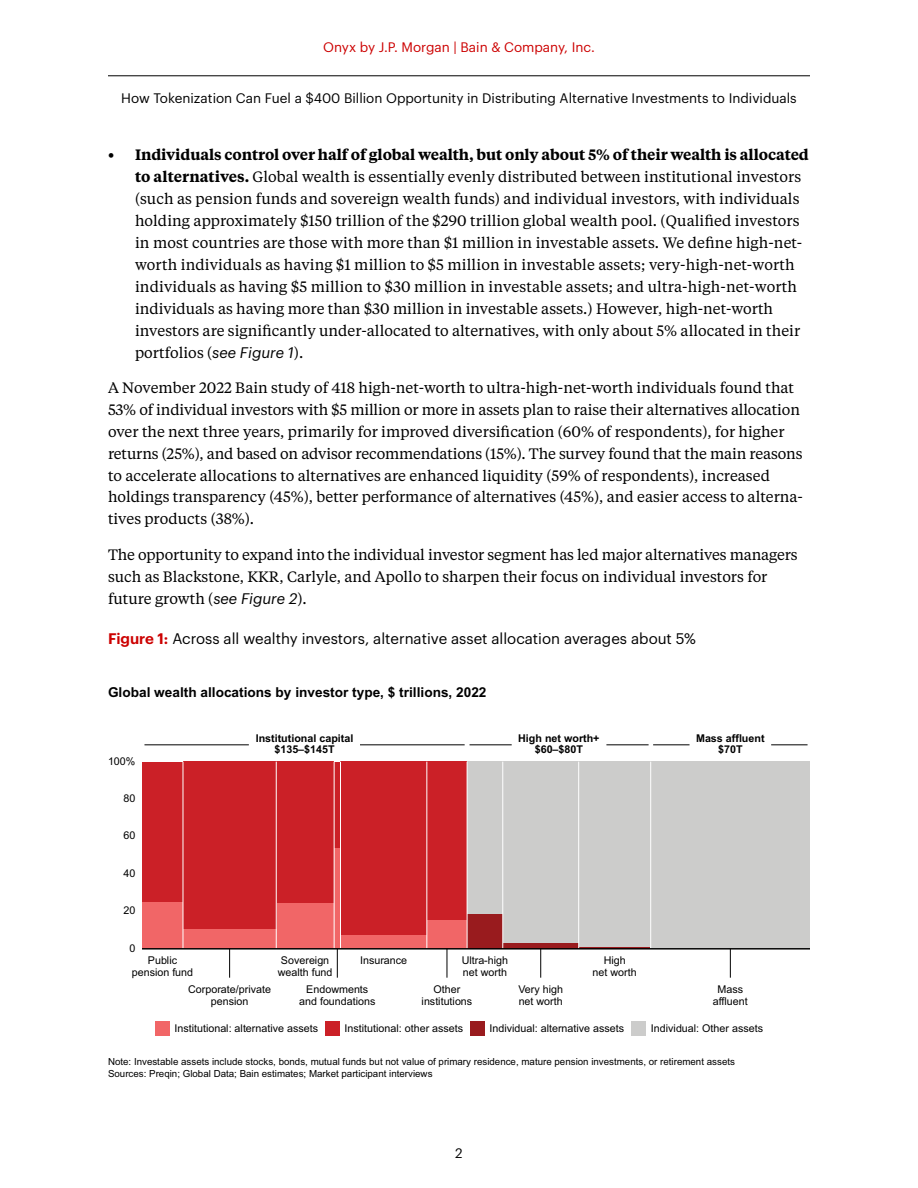
<style>
.page{position:relative;width:918px;height:1188px;background:#fff}
.page>*{position:absolute;margin:0;border:0;box-sizing:border-box;transform-origin:0 0}
.t1{font:15px/21.9px "Tiempos Text";color:#000}
.t2{font:15px "Graphik";color:#000}
.t3{font:700 13.65px "Arial";color:#000}
.t4{font:13.5px "Graphik";color:#000}
.t5{font:13.5px "Graphik";color:#c00}
.t6{font:10.8px/11.7px "Arial";color:#000;text-align:center}
.t7{font:700 10.8px/11.7px "Arial";color:#000;text-align:center}
.t8{font:9.75px/11.7px "Arial";color:#000}
.s1{font-weight:600}
.s2{font-family:"Graphik";font-style:italic}
.s3{font-weight:600;color:#c00}
</style>
<div class="page">
<hr style="left:108px;top:76px;width:702px;height:1px;background:#000">
<div style="left:155px;top:1021px;width:15px;height:15px;background:#f16667"></div>
<div style="left:325px;top:1021px;width:15px;height:15px;background:#cb2027"></div>
<div style="left:470px;top:1021px;width:15px;height:15px;background:#991b1e"></div>
<div style="left:631px;top:1021px;width:15px;height:15px;background:#cccccb"></div>
<div style="left:142px;top:901px;width:41px;height:48px;background:#f16667"></div>
<div style="left:142px;top:762px;width:41px;height:139px;background:#cb2027"></div>
<div style="left:276px;top:903px;width:58px;height:46px;background:#f16667"></div>
<div style="left:276px;top:762px;width:58px;height:141px;background:#cb2027"></div>
<div style="left:334px;top:848px;width:7px;height:101px;background:#f16667"></div>
<div style="left:334px;top:762px;width:7px;height:86px;background:#cb2027"></div>
<div style="left:427px;top:920px;width:40px;height:29px;background:#f16667"></div>
<div style="left:427px;top:762px;width:40px;height:158px;background:#cb2027"></div>
<div style="left:341px;top:935px;width:86px;height:14px;background:#f16667"></div>
<div style="left:341px;top:762px;width:86px;height:173px;background:#cb2027"></div>
<div style="left:183px;top:929px;width:93px;height:20px;background:#f16667"></div>
<div style="left:183px;top:762px;width:93px;height:167px;background:#cb2027"></div>
<div style="left:467px;top:914px;width:36px;height:35px;background:#991b1e"></div>
<div style="left:467px;top:762px;width:36px;height:152px;background:#cccccb"></div>
<hr style="left:579px;top:947px;width:72px;height:2px;background:#991b1e">
<div style="left:579px;top:762px;width:72px;height:185px;background:#cccccb"></div>
<div style="left:503px;top:943px;width:76px;height:6px;background:#991b1e"></div>
<div style="left:503px;top:762px;width:76px;height:181px;background:#cccccb"></div>
<div style="left:651px;top:762px;width:159px;height:187px;background:#cccccb"></div>
<hr style="left:183px;top:762px;width:1px;height:187px;background:#fff">
<svg style="left:229px;top:950px;width:1px;height:28px"></svg>
<hr style="left:144px;top:745px;width:105px;height:1px;background:#000">
<hr style="left:360px;top:745px;width:105px;height:1px;background:#000">
<hr style="left:470px;top:745px;width:42px;height:1px;background:#000">
<hr style="left:606px;top:745px;width:43px;height:1px;background:#000">
<hr style="left:653px;top:745px;width:37px;height:1px;background:#000">
<hr style="left:771px;top:745px;width:37px;height:1px;background:#000">
<svg style="left:447px;top:950px;width:1px;height:28px"></svg>
<svg style="left:540px;top:950px;width:1px;height:28px"></svg>
<svg style="left:730px;top:950px;width:1px;height:28px"></svg>
<svg style="left:337px;top:950px;width:1px;height:28px"></svg>
<hr style="left:340px;top:762px;width:1px;height:187px;background:#fff">
<hr style="left:427px;top:762px;width:1px;height:187px;background:#fff">
<hr style="left:578px;top:762px;width:1px;height:187px;background:#fff">
<hr style="left:650px;top:762px;width:1px;height:187px;background:#fff">
<hr style="left:503px;top:762px;width:1px;height:187px;background:#fff">
<hr style="left:467px;top:762px;width:1px;height:187px;background:#fff">
<hr style="left:334px;top:762px;width:1px;height:187px;background:#fff">
<hr style="left:276px;top:762px;width:1px;height:187px;background:#fff">
<hr style="left:142px;top:948px;width:668px;height:2px;background:#000">
<p class="t5" style="left:323px;top:37px;width:273px">Onyx by J.P. Morgan | Bain &amp; Company, Inc.</p>
<p class="t4" style="left:121px;top:88px;width:677px">How Tokenization Can Fuel a $400 Billion Opportunity in Distributing Alternative Investments to Individuals</p>
<p class="t1" style="left:135px;top:144px;width:675px;text-indent:-27px"><span class="s1">• Individuals control over half of global wealth, but only about 5% of their wealth is allocated to alternatives.</span> Global wealth is essentially evenly distributed between institutional investors (such as pension funds and sovereign wealth funds) and individual investors, with individuals holding approximately $150 trillion of the $290 trillion global wealth pool. (Qualified investors in most countries are those with more than $1 million in investable assets. We define high-net&shy;worth individuals as having $1 million to $5 million in investable assets; very-high-net-worth individuals as having $5 million to $30 million in investable assets; and ultra-high-net-worth individuals as having more than $30 million in investable assets.) However, high-net-worth investors are significantly under-allocated to alternatives, with only about 5% allocated in their portfolios (<span class="s2">see Figure 1</span>).</p>
<p class="t1" style="left:108px;top:376px;width:696px">A November 2022 Bain study of 418 high-net-worth to ultra-high-net-worth individuals found that 53% of individual investors with $5 million or more in assets plan to raise their alternatives allocation over the next three years, primarily for improved diversification (60% of respondents), for higher returns (25%), and based on advisor recommendations (15%). The survey found that the main reasons to accelerate allocations to alternatives are enhanced liquidity (59% of respondents), increased holdings transparency (45%), better performance of alternatives (45%), and easier access to alterna&shy;tives products (38%).</p>
<p class="t1" style="left:108px;top:543px;width:691px">The opportunity to expand into the individual investor segment has led major alternatives managers such as Blackstone, KKR, Carlyle, and Apollo to sharpen their focus on individual investors for future growth (<span class="s2">see Figure 2</span>).</p>
<p class="t2" style="left:108px;top:627px;width:590px"><span class="s3">Figure 1:</span> Across all wealthy investors, alternative asset allocation averages about 5%</p>
<p class="t3" style="left:108px;top:682px;width:380px">Global wealth allocations by investor type, $ trillions, 2022</p>
<p class="t6" style="left:108px;top:755px;width:29px">100%</p>
<p class="t6" style="left:124px;top:792px;width:13px">80</p>
<p class="t6" style="left:124px;top:830px;width:13px">60</p>
<p class="t6" style="left:124px;top:867px;width:13px">40</p>
<p class="t6" style="left:124px;top:905px;width:13px">20</p>
<p class="t6" style="left:129px;top:942px;width:7px">0</p>
<p class="t6" style="left:132px;top:954px;width:63px">Public pension fund</p>
<p class="t7" style="left:256px;top:732px;width:99px">Institutional capital $135–$145T</p>
<p class="t7" style="left:518px;top:732px;width:83px">High net worth+ $60–$80T</p>
<p class="t7" style="left:696px;top:732px;width:70px">Mass affluent $70T</p>
<p class="t6" style="left:278px;top:954px;width:56px">Sovereign wealth fund</p>
<p class="t6" style="left:360px;top:954px;width:49px">Insurance</p>
<p class="t6" style="left:462px;top:954px;width:48px;text-align:left">Ultra-high net worth</p>
<p class="t6" style="left:593px;top:954px;width:46px">High<br>net worth</p>
<p class="t6" style="left:188px;top:983px;width:84px">Corporate/private pension</p>
<p class="t6" style="left:299px;top:983px;width:78px">Endowments and foundations</p>
<p class="t6" style="left:422px;top:983px;width:52px">Other institutions</p>
<p class="t6" style="left:518px;top:983px;width:46px;text-align:left">Very high net worth</p>
<p class="t6" style="left:713px;top:983px;width:36px">Mass affluent</p>
<p class="t6" style="left:174px;top:1022px;width:145px">Institutional: alternative assets</p>
<p class="t6" style="left:345px;top:1022px;width:120px">Institutional: other assets</p>
<p class="t6" style="left:490px;top:1022px;width:136px">Individual: alternative assets</p>
<p class="t6" style="left:651px;top:1022px;width:114px">Individual: Other assets</p>
<p class="t8" style="left:108px;top:1056px;width:629px">Note: Investable assets include stocks, bonds, mutual funds but not value of primary residence, mature pension investments, or retirement assets<br>Sources: Preqin; Global Data; Bain estimates; Market participant interviews</p>
<p class="t4" style="left:455px;top:1143px;width:9px">2</p>
</div>
